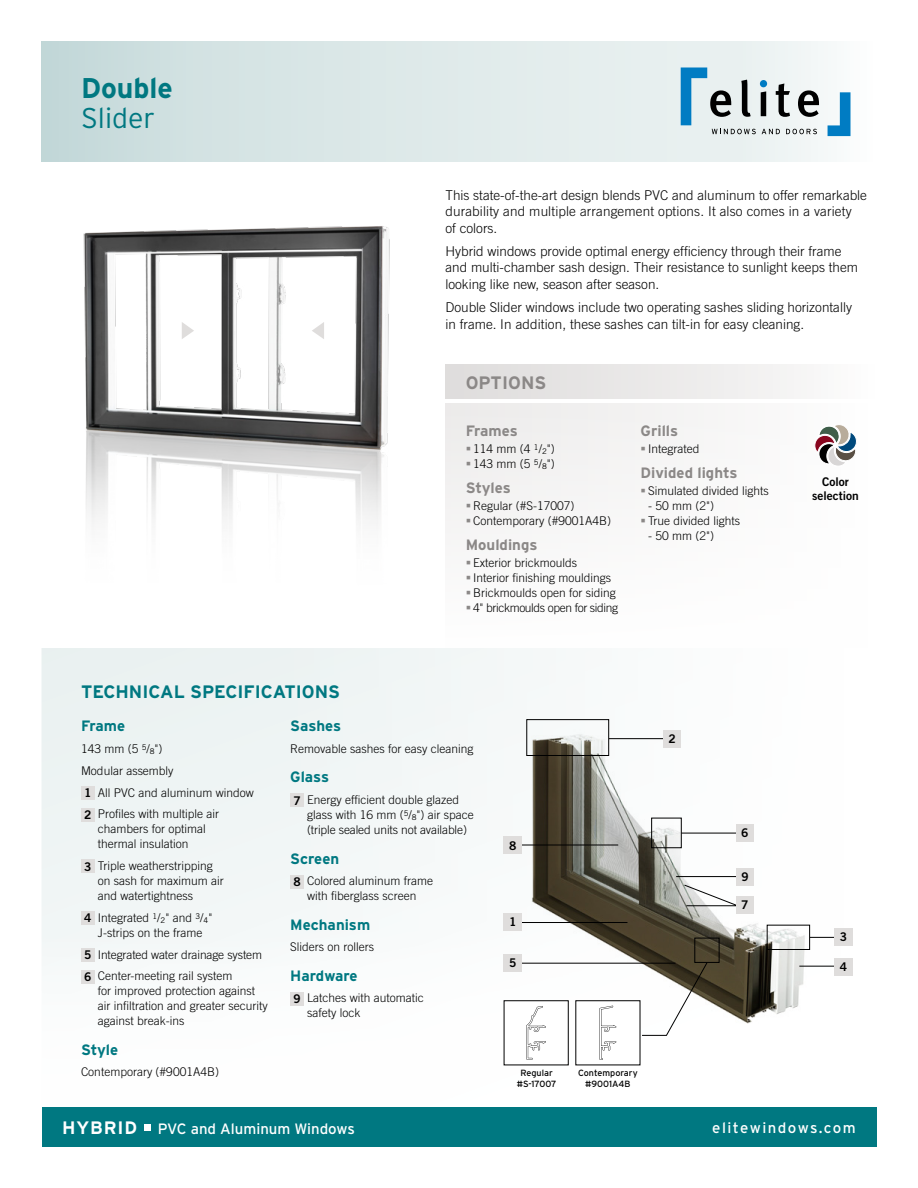
<style>
.page{position:relative;width:918px;height:1188px;background:#fff}
.page>*{position:absolute;margin:0;border:0;box-sizing:border-box;transform-origin:0 0}
.t1{font:700 28.5px "Interstate";color:#007881}
.t2{font:300 28.5px "Interstate";color:#007881}
.t3{font:700 18px "Interstate";color:#007881}
.t4{font:700 18px "Interstate";color:#8b8887}
.t5{font:700 15px "Interstate";color:#007881}
.t6{font:700 15px "Interstate";color:#8b8887}
.t7{font:15px "Interstate";color:#fff}
.t8{font:15px "Interstate";letter-spacing:.1em;color:#fff}
.t9{font:300 13.5px/16.5px "Trade Gothic";color:#000}
.t10{font:300 12px/15px "Trade Gothic";color:#000}
.t11{font:12px/13.5px "Trade Gothic Bold Two";color:#000;text-align:center}
.t12{font:9px/10.5px "Interstate";color:#000;text-align:center}
.s1{font-weight:400;font-size:7.8px}
.s2{font-family:"Trade Gothic Bold Two";font-weight:400}
.s3{font-weight:700;font-size:18px}
</style>
<div class="page">
<div style="left:42px;top:648px;width:834px;height:500px;background:#f6f9f9"></div>
<div style="left:42px;top:42px;width:834px;height:120px;background:linear-gradient(to right,#c8dbdb,#f5f8f8)"></div>
<div style="left:42px;top:1107px;width:834px;height:39px;background:#007881"></div>
<div style="left:81px;top:786px;width:13px;height:14px;background:#dfdddc"></div>
<div style="left:81px;top:808px;width:13px;height:13px;background:#dfdddc"></div>
<div style="left:81px;top:860px;width:13px;height:13px;background:#dfdddc"></div>
<div style="left:81px;top:911px;width:13px;height:14px;background:#dfdddc"></div>
<div style="left:81px;top:948px;width:13px;height:14px;background:#dfdddc"></div>
<div style="left:81px;top:970px;width:13px;height:13px;background:#dfdddc"></div>
<div style="left:290px;top:794px;width:14px;height:13px;background:#dfdddc"></div>
<div style="left:290px;top:875px;width:14px;height:13px;background:#dfdddc"></div>
<div style="left:290px;top:992px;width:14px;height:13px;background:#dfdddc"></div>
<img style="left:503px;top:729px;width:347px;height:296px">
<hr style="left:609px;top:738px;width:56px;height:1px;background:#000">
<svg style="left:683px;top:884px;width:59px;height:23px"></svg>
<div style="left:663px;top:730px;width:18px;height:18px;background:#dfdddc"></div>
<div style="left:736px;top:896px;width:17px;height:18px;background:#dfdddc"></div>
<div style="left:526px;top:719px;width:83px;height:37px;border:1px solid #000"></div>
<div style="left:651px;top:818px;width:31px;height:30px;border:1px solid #000"></div>
<hr style="left:799px;top:966px;width:40px;height:1px;background:#000">
<svg style="left:810px;top:937px;width:24px;height:1px"></svg>
<div style="left:834px;top:958px;width:19px;height:17px;background:#dfdddc"></div>
<hr style="left:521px;top:845px;width:97px;height:1px;background:#000">
<hr style="left:676px;top:876px;width:66px;height:1px;background:#000">
<hr style="left:681px;top:833px;width:57px;height:1px;background:#000">
<hr style="left:517px;top:922px;width:110px;height:1px;background:#000">
<hr style="left:517px;top:963px;width:159px;height:1px;background:#000">
<div style="left:504px;top:837px;width:18px;height:17px;background:#dfdddc"></div>
<div style="left:834px;top:928px;width:19px;height:17px;background:#dfdddc"></div>
<div style="left:767px;top:925px;width:43px;height:25px;border:1px solid #000"></div>
<div style="left:736px;top:868px;width:18px;height:17px;background:#dfdddc"></div>
<div style="left:736px;top:824px;width:17px;height:17px;background:#dfdddc"></div>
<div style="left:504px;top:913px;width:18px;height:18px;background:#dfdddc"></div>
<div style="left:504px;top:954px;width:18px;height:18px;background:#dfdddc"></div>
<img style="left:83px;top:226px;width:307px;height:298px">
<svg style="left:312px;top:322px;width:12px;height:17px"></svg>
<svg style="left:182px;top:322px;width:12px;height:17px"></svg>
<div style="left:694px;top:938px;width:26px;height:25px;border:1px solid #000"></div>
<svg style="left:641px;top:962px;width:67px;height:74px"></svg>
<div style="left:504px;top:1001px;width:64px;height:64px;background:#fff"></div>
<svg style="left:526px;top:1006px;width:20px;height:54px"></svg>
<div style="left:504px;top:1000px;width:65px;height:65px;border:1px solid #000"></div>
<div style="left:576px;top:1001px;width:64px;height:64px;background:#fff"></div>
<svg style="left:599px;top:1006px;width:17px;height:54px"></svg>
<div style="left:446px;top:403px;width:430px;height:245px;background:#fafaf9"></div>
<div style="left:446px;top:364px;width:430px;height:34px;background:linear-gradient(to right,#dddbda,#fbfbfb)"></div>
<svg style="left:815px;top:425px;width:42px;height:41px"></svg>
<div style="left:144px;top:1125px;width:7px;height:6px;background:#fff"></div>
<svg style="left:828px;top:92px;width:22px;height:44px"></svg>
<svg style="left:681px;top:68px;width:138px;height:66px"></svg>
<svg style="left:467px;top:447px;width:3px;height:4px"></svg>
<h1 class="t1" style="left:81px;top:72px;width:93px">Double</h1>
<h1 class="t2" style="left:81px;top:102px;width:76px">Slider</h1>
<h2 class="t3" style="left:81px;top:681px;width:261px">TECHNICAL SPECIFICATIONS</h2>
<p class="t9" style="left:446px;top:186px;width:423px">This state-of-the-art design blends PVC and aluminum to offer remarkable durability and multiple arrangement options. It also comes in a variety<br>of colors.</p>
<p class="t9" style="left:446px;top:243px;width:414px">Hybrid windows provide optimal energy efficiency through their frame and multi-chamber sash design. Their resistance to sunlight keeps them looking like new, season after season.</p>
<p class="t9" style="left:446px;top:299px;width:408px">Double Slider windows include two operating sashes sliding horizontally in frame. In addition, these sashes can tilt-in for easy cleaning.</p>
<h2 class="t4" style="left:466px;top:372px;width:82px">OPTIONS</h2>
<p class="t6" style="left:466px;top:422px;width:53px">Frames</p>
<p class="t10" style="left:473px;top:441px;width:83px">114 mm (4 <sup>1</sup>/<span class="s1">2</span>")<br>143 mm (5 <sup>5</sup>/<span class="s1">8</span>")</p>
<p class="t6" style="left:466px;top:479px;width:47px">Styles</p>
<p class="t10" style="left:473px;top:498px;width:140px">Regular (#S-17007)<br>Contemporary (#9001A4B)</p>
<p class="t6" style="left:466px;top:536px;width:73px">Mouldings</p>
<p class="t10" style="left:473px;top:556px;width:146px">Exterior brickmoulds<br>Interior finishing mouldings<br>Brickmoulds open for siding<br>4" brickmoulds open for siding</p>
<p class="t6" style="left:641px;top:422px;width:39px">Grills</p>
<p class="t10" style="left:648px;top:441px;width:53px">Integrated</p>
<p class="t6" style="left:641px;top:464px;width:99px">Divided lights</p>
<p class="t10" style="left:648px;top:483px;width:122px">Simulated divided lights</p>
<p class="t10" style="left:648px;top:498px;width:94px">- 50 mm (2")<br>True divided lights</p>
<p class="t10" style="left:648px;top:528px;width:67px">- 50 mm (2")</p>
<p class="t11" style="left:812px;top:475px;width:48px">Color selection</p>
<p class="t5" style="left:81px;top:718px;width:46px">Frame</p>
<p class="t10" style="left:81px;top:738px;width:174px;line-height:21.8px">143 mm (5 <sup>5</sup>/<span class="s1">8</span>")<br>Modular assembly<br><span class="s2">1</span> All PVC and aluminum window<br><span class="s2">2</span> Profiles with multiple air</p>
<p class="t10" style="left:98px;top:821px;width:109px">chambers for optimal thermal insulation</p>
<p class="t10" style="left:98px;top:858px;width:127px;text-indent:-14px"><span class="s2">3</span> Triple weatherstripping on sash for maximum air and watertightness</p>
<p class="t10" style="left:84px;top:910px;width:130px;text-align:center"><span class="s2">4</span> Integrated <sup>1</sup>/<span class="s1">2</span>" and <sup>3</sup>/<span class="s1">4</span>"<br>J-strips on the frame</p>
<p class="t10" style="left:84px;top:943px;width:180px;line-height:21.8px"><span class="s2">5</span> Integrated water drainage system<br><span class="s2">6</span> Center-meeting rail system</p>
<p class="t10" style="left:98px;top:983px;width:172px">for improved protection against air infiltration and greater security against break-ins</p>
<p class="t5" style="left:81px;top:1041px;width:39px">Style</p>
<p class="t10" style="left:81px;top:1065px;width:140px">Contemporary (#9001A4B)</p>
<p class="t5" style="left:290px;top:718px;width:52px">Sashes</p>
<p class="t10" style="left:290px;top:741px;width:185px">Removable sashes for easy cleaning</p>
<p class="t5" style="left:290px;top:769px;width:40px">Glass</p>
<p class="t10" style="left:307px;top:792px;width:168px;text-indent:-14px"><span class="s2">7</span> Energy efficient double glazed glass with 16 mm (<sup>5</sup>/<span class="s1">8</span>") air space (triple sealed units not available)</p>
<p class="t5" style="left:290px;top:850px;width:50px">Screen</p>
<p class="t10" style="left:293px;top:873px;width:141px;text-align:center"><span class="s2">8</span> Colored aluminum frame with fiberglass screen</p>
<p class="t5" style="left:290px;top:916px;width:82px">Mechanism</p>
<p class="t10" style="left:290px;top:939px;width:85px">Sliders on rollers</p>
<p class="t5" style="left:290px;top:967px;width:69px">Hardware</p>
<p class="t10" style="left:307px;top:991px;width:118px;text-indent:-14px"><span class="s2">9</span> Latches with automatic safety lock</p>
<p class="t11" style="left:509px;top:838px;width:9px">8</p>
<p class="t11" style="left:509px;top:915px;width:9px">1</p>
<p class="t11" style="left:509px;top:956px;width:9px">5</p>
<p class="t11" style="left:669px;top:732px;width:9px">2</p>
<p class="t12" style="left:517px;top:1068px;width:41px">Regular #S-17007</p>
<p class="t12" style="left:578px;top:1068px;width:61px">Contemporary #9001A4B</p>
<p class="t11" style="left:741px;top:826px;width:9px">6</p>
<p class="t11" style="left:742px;top:870px;width:9px">9</p>
<p class="t11" style="left:741px;top:898px;width:9px">7</p>
<p class="t11" style="left:840px;top:930px;width:9px">3</p>
<p class="t11" style="left:840px;top:960px;width:9px">4</p>
<p class="t7" style="left:62px;top:1120px;width:294px"><span class="s3">HYBRID</span> PVC and Aluminum Windows</p>
<p class="t8" style="left:712px;top:1119px;width:145px">elitewindows.com</p>
</div>
